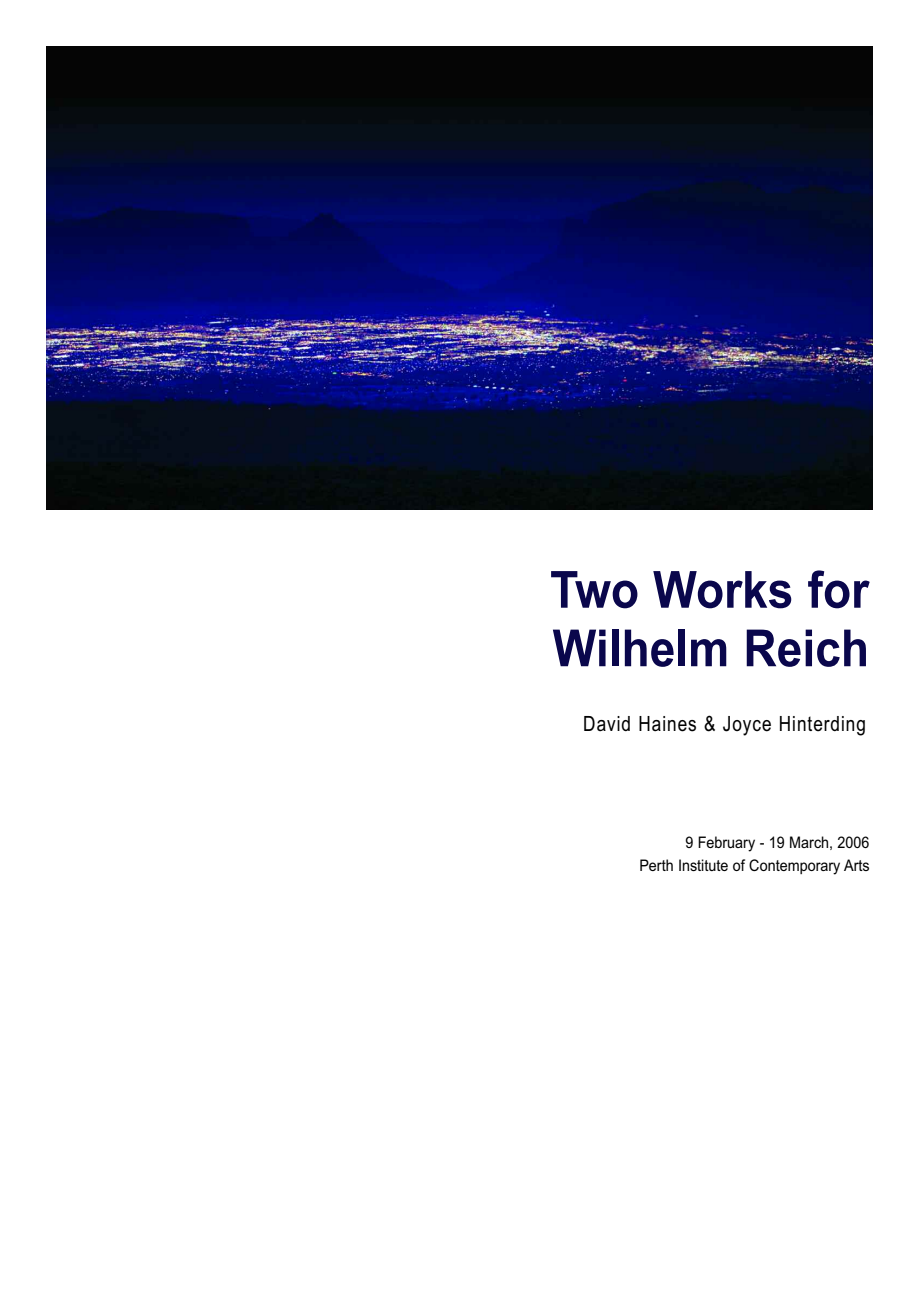
<style>
.page{position:relative;width:919px;height:1289px;background:#fff}
.page>*{position:absolute;margin:0;border:0;box-sizing:border-box;transform-origin:0 0}
.t1{font:700 51.15px/58.5px "Arial Narrow";color:#0a074c;scale:1.1 1}
.t2{font:21px "Arial Narrow";letter-spacing:.045em;color:#000}
.t3{font:15.9px/22.4px "Arial Narrow";color:#000;text-align:right;scale:1.1 1}
</style>
<div class="page">
<img style="left:47px;top:47px;width:825px;height:462px">
<h1 class="t1" style="left:550px;top:561px;width:291px">Two Works for<br>Wilhelm Reich</h1>
<h2 class="t2" style="left:583px;top:711px;width:284px">David Haines &amp; Joyce Hinterding</h2>
<p class="t3" style="left:639px;top:831px;width:211px">9 February - 19 March, 2006<br>Perth Institute of Contemporary Arts</p>
</div>
